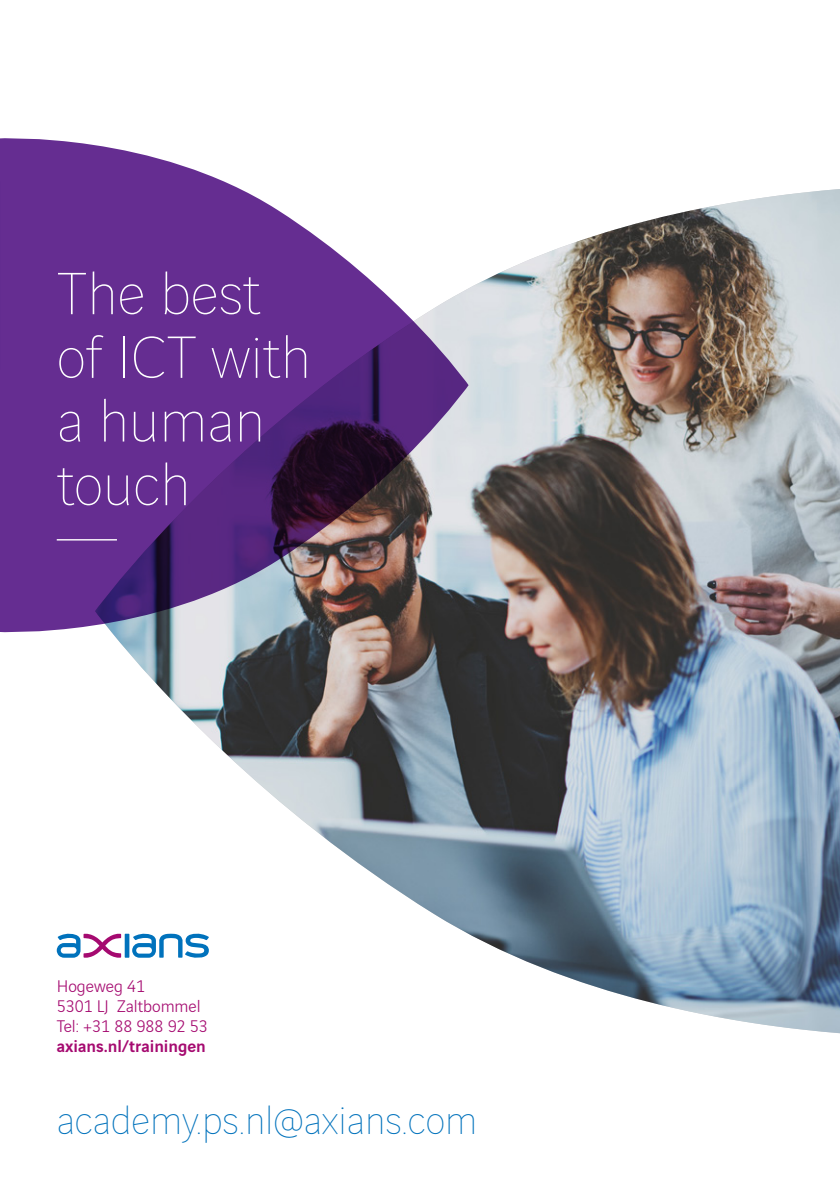
<style>
.page{position:relative;width:840px;height:1191px;background:#fff}
.page>*{position:absolute;margin:0;border:0;box-sizing:border-box;transform-origin:0 0}
.Boventitel_cover{font:200 63.6px/63.6px "Vinci Sans";color:#fff}
.t1{font:200 42.4px "Vinci Sans";color:#0072bc}
.t2{font:500 18px/20px "Vinci Sans";color:#a50a70}
.t3{font:300 18px/20px "Vinci Sans";color:#a50a70}
.s1{font-weight:300}
</style>
<div class="page">
<svg style="left:57px;top:933px;width:38px;height:24px"></svg>
<img style="left:95px;top:189px;width:744px;height:844px">
<svg style="left:0;top:138px;width:468px;height:496px;background:#7c5798"></svg>
<hr style="left:57px;top:539px;width:60px;height:1px;background:#fff">
<p class="Boventitel_cover" style="left:57px;top:257px;width:255px">The best of ICT with a human touch</p>
<p class="t3" style="left:57px;top:974px;width:145px">Hogeweg 41<br>5301 LJ Zaltbommel</p>
<p class="t2" style="left:57px;top:1014px;width:153px"><span class="s1">Tel: +31 88 988 92 53 </span>axians.nl/trainingen</p>
<h1 class="t1" style="left:57px;top:1090px;width:421px">academy.ps.nl@axians.com</h1>
</div>
